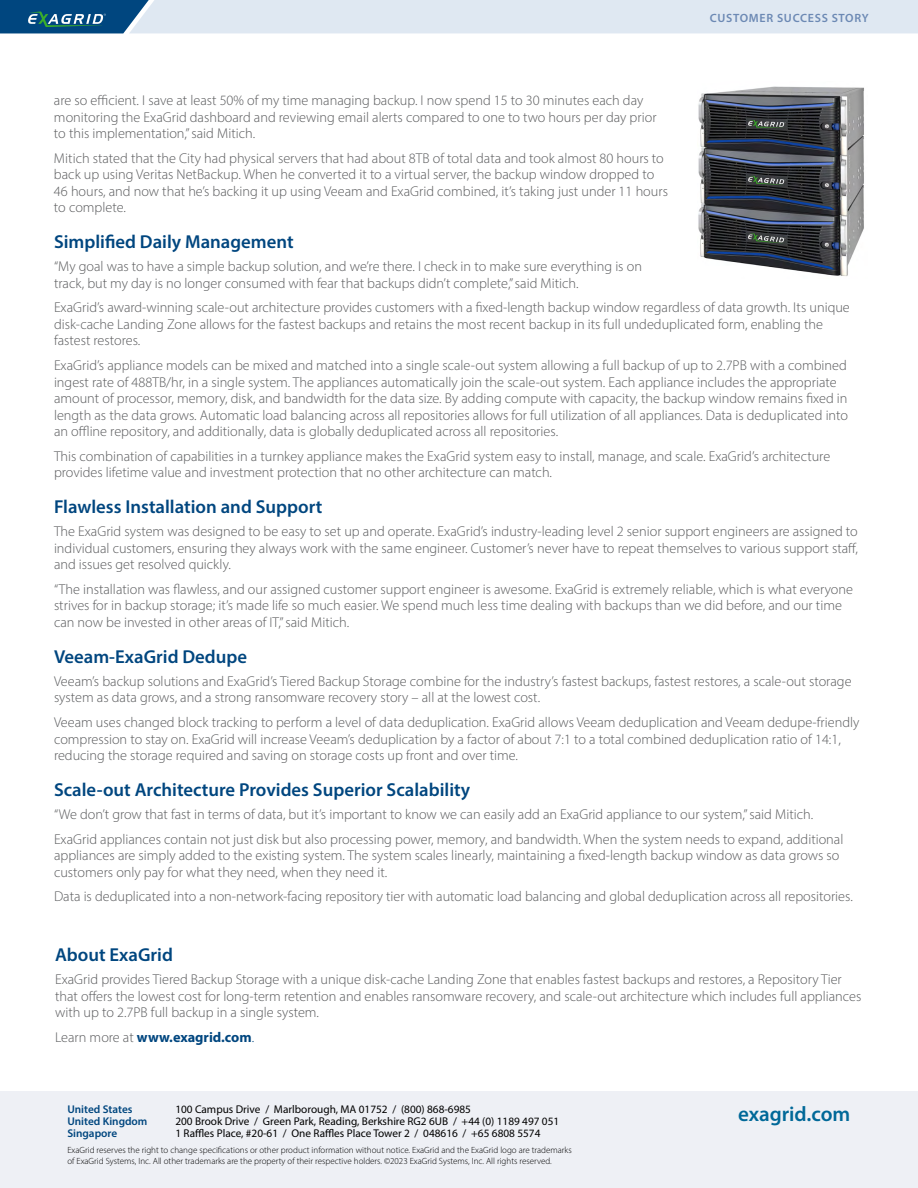
<style>
.page{position:relative;width:918px;height:1188px;background:#fff}
.page>*{position:absolute;margin:0;border:0;box-sizing:border-box;transform-origin:0 0}
.t1{font:600 21px "Myriad Pro";color:#006898}
.t2{font:600 18.75px "Myriad Pro";color:#00467f}
.t3{font:300 14.25px/16.5px "Myriad Pro";color:#58595b}
.t4{font:700 14.25px "Myriad Pro";color:#00467f}
.t5{font:600 12px "Myriad Pro";letter-spacing:.06em;color:#6c89b4}
.t6{font:11.25px "Myriad Pro";color:#000}
.t7{font:600 11.25px "Myriad Pro";color:#00467f}
.t8{font:300 9px/10.5px "Myriad Pro";color:#000}
.s1{font-weight:300;color:#58595b}
.s2{font-weight:300}
</style>
<div class="page">
<div style="left:0;top:1092px;width:918px;height:96px;background:#eef0f5"></div>
<svg style="left:0;top:0;width:918px;height:33px;background:#c0d2e1"></svg>
<img style="left:698px;top:86px;width:166px;height:190px">
<p class="t5" style="left:710px;top:10px;width:161px">CUSTOMER SUCCESS STORY</p>
<p class="t3" style="left:54px;top:92px;width:604px">are so efficient. I save at least 50% of my time managing backup. I now spend 15 to 30 minutes each day monitoring the ExaGrid dashboard and reviewing email alerts compared to one to two hours per day prior to this implementation,” said Mitich.</p>
<p class="t3" style="left:54px;top:150px;width:616px">Mitich stated that the City had physical servers that had about 8TB of total data and took almost 80 hours to back up using Veritas NetBackup. When he converted it to a virtual server, the backup window dropped to 46 hours, and now that he’s backing it up using Veeam and ExaGrid combined, it’s taking just under 11 hours to complete.</p>
<h2 class="t2" style="left:54px;top:230px;width:241px">Simplified Daily Management</h2>
<p class="t3" style="left:54px;top:258px;width:589px">“My goal was to have a simple backup solution, and we’re there. I check in to make sure everything is on track, but my day is no longer consumed with fear that backups didn’t complete,” said Mitich.</p>
<p class="t3" style="left:54px;top:299px;width:797px">ExaGrid’s award-winning scale-out architecture provides customers with a fixed-length backup window regardless of data growth. Its unique disk-cache Landing Zone allows for the fastest backups and retains the most recent backup in its full undeduplicated form, enabling the fastest restores.</p>
<p class="t3" style="left:54px;top:357px;width:796px">ExaGrid’s appliance models can be mixed and matched into a single scale-out system allowing a full backup of up to 2.7PB with a combined ingest rate of 488TB/hr, in a single system. The appliances automatically join the scale-out system. Each appliance includes the appropriate amount of processor, memory, disk, and bandwidth for the data size. By adding compute with capacity, the backup window remains fixed in length as the data grows. Automatic load balancing across all repositories allows for full utilization of all appliances. Data is deduplicated into an offline repository, and additionally, data is globally deduplicated across all repositories.</p>
<p class="t3" style="left:54px;top:448px;width:778px">This combination of capabilities in a turnkey appliance makes the ExaGrid system easy to install, manage, and scale. ExaGrid’s architecture provides lifetime value and investment protection that no other architecture can match.</p>
<h2 class="t2" style="left:54px;top:495px;width:270px">Flawless Installation and Support</h2>
<p class="t3" style="left:54px;top:523px;width:806px;text-align:justify">The ExaGrid system was designed to be easy to set up and operate. ExaGrid’s industry-leading level 2 senior support engineers are assigned to individual customers, ensuring they always work with the same engineer. Customer’s never have to repeat themselves to various support staff, and issues get resolved quickly.</p>
<p class="t3" style="left:54px;top:581px;width:801px">“The installation was flawless, and our assigned customer support engineer is awesome. ExaGrid is extremely reliable, which is what everyone strives for in backup storage; it’s made life so much easier. We spend much less time dealing with backups than we did before, and our time can now be invested in other areas of IT,” said Mitich.</p>
<h2 class="t2" style="left:54px;top:645px;width:195px">Veeam-ExaGrid Dedupe</h2>
<p class="t3" style="left:54px;top:673px;width:799px">Veeam’s backup solutions and ExaGrid’s Tiered Backup Storage combine for the industry’s fastest backups, fastest restores, a scale-out storage system as data grows, and a strong ransomware recovery story – all at the lowest cost.</p>
<p class="t3" style="left:54px;top:714px;width:807px">Veeam uses changed block tracking to perform a level of data deduplication. ExaGrid allows Veeam deduplication and Veeam dedupe-friendly compression to stay on. ExaGrid will increase Veeam’s deduplication by a factor of about 7:1 to a total combined deduplication ratio of 14:1, reducing the storage required and saving on storage costs up front and over time.</p>
<h2 class="t2" style="left:54px;top:778px;width:418px">Scale-out Architecture Provides Superior Scalability</h2>
<p class="t3" style="left:54px;top:802px;width:791px;line-height:24.6px">“We don’t grow that fast in terms of data, but it’s important to know we can easily add an ExaGrid appliance to our system,” said Mitich.<br>ExaGrid appliances contain not just disk but also processing power, memory, and bandwidth. When the system needs to expand, additional</p>
<p class="t3" style="left:54px;top:847px;width:787px">appliances are simply added to the existing system. The system scales linearly, maintaining a fixed-length backup window as data grows so customers only pay for what they need, when they need it.</p>
<p class="t3" style="left:54px;top:888px;width:800px">Data is deduplicated into a non-network-facing repository tier with automatic load balancing and global deduplication across all repositories.</p>
<h2 class="t2" style="left:55px;top:943px;width:119px">About ExaGrid</h2>
<p class="t3" style="left:55px;top:971px;width:808px">ExaGrid provides Tiered Backup Storage with a unique disk-cache Landing Zone that enables fastest backups and restores, a Repository Tier that offers the lowest cost for long-term retention and enables ransomware recovery, and scale-out architecture which includes full appliances with up to 2.7PB full backup in a single system.</p>
<p class="t4" style="left:55px;top:1028px;width:201px"><span class="s1">Learn more at</span> www.exagrid.com<span class="s2">.</span></p>
<p class="t7" style="left:67px;top:1102px;width:67px">United States</p>
<p class="t6" style="left:175px;top:1103px;width:297px">100 Campus Drive / Marlborough, MA 01752 / (800) 868-6985</p>
<p class="t7" style="left:67px;top:1114px;width:82px">United Kingdom</p>
<p class="t6" style="left:175px;top:1115px;width:385px">200 Brook Drive / Green Park, Reading, Berkshire RG2 6UB / +44 (0) 1189 497 051</p>
<p class="t7" style="left:67px;top:1126px;width:51px">Singapore</p>
<p class="t6" style="left:175px;top:1127px;width:367px">1 Raffles Place, #20-61 / One Raffles Place Tower 2 / 048616 / +65 6808 5574</p>
<p class="t8" style="left:67px;top:1145px;width:506px">ExaGrid reserves the right to change specifications or other product information without notice. ExaGrid and the ExaGrid logo are trademarks of ExaGrid Systems, Inc. All other trademarks are the property of their respective holders. ©2023 ExaGrid Systems, Inc. All rights reserved.</p>
<h1 class="t1" style="left:738px;top:1100px;width:114px">exagrid.com</h1>
</div>
